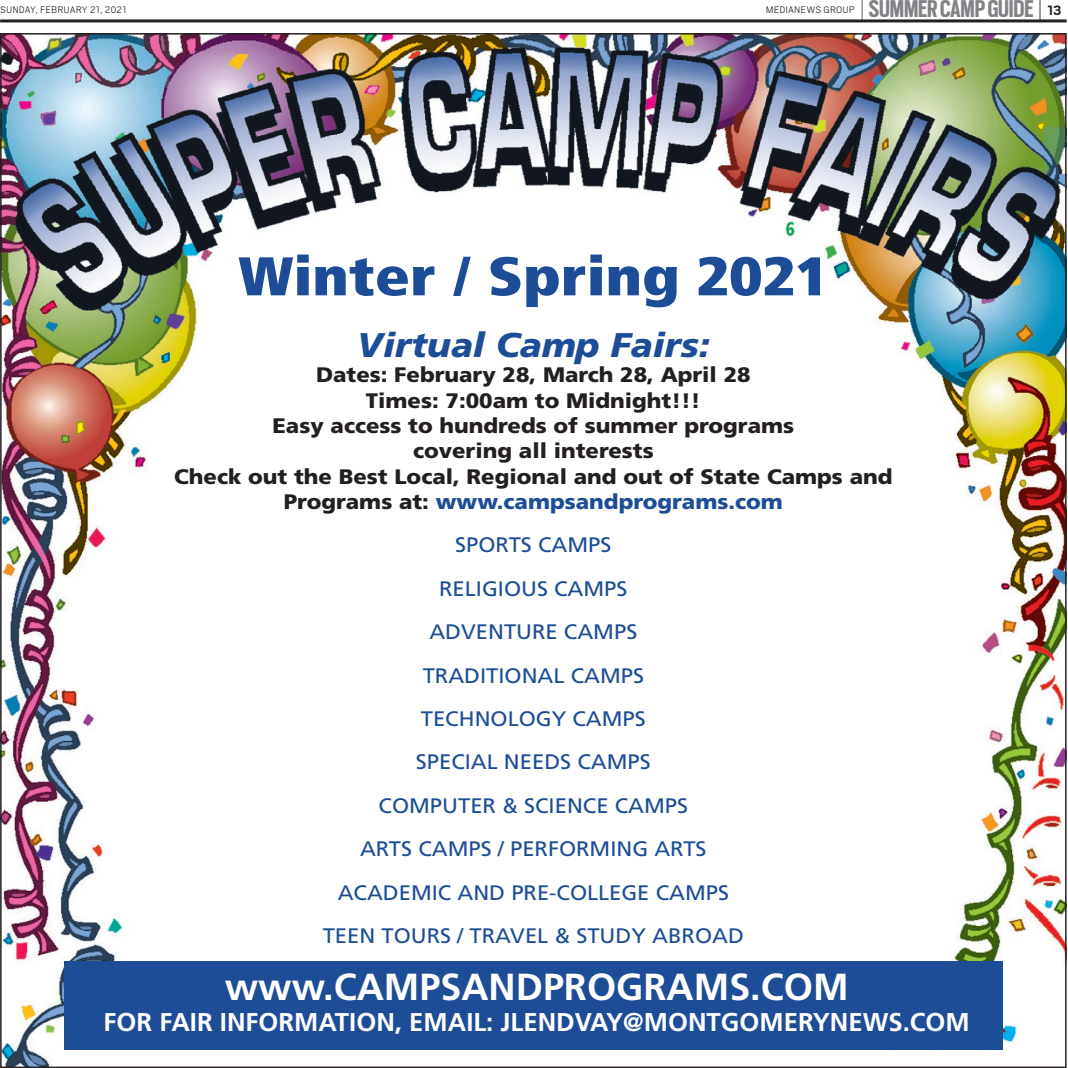
<style>
.page{position:relative;width:1068px;height:1068px;background:#fff}
.page>*{position:absolute;margin:0;border:0;box-sizing:border-box;transform-origin:0 0}
.t1{font:900 condensed 54.45px "Frutiger";color:#1c4d96;scale:1.17 1}
.t2{font:700 37.65px "Frutiger";color:#fff}
.t3{font:italic 900 34.2px "Frutiger";color:#1c4d96;scale:1.05 1}
.t4{font:700 27px "Scout Cond";letter-spacing:-.005em;color:#818386}
.t5{font:700 25.65px "Frutiger";color:#fff}
.t6{font:900 21px/25.3px "Frutiger";color:#231f20;text-align:center;scale:1.05 1}
.t7{font:21px/43.3px "Frutiger";color:#1c4d96;text-align:center;scale:1.05 1}
.t8{font:300 10.5px "Cub Scout";letter-spacing:.01em;color:#231f20}
.s1{font-family:"Cub Scout";font-weight:300;font-size:25.8px;color:#231f20}
.s2{font-weight:100;color:#231f20}
.s3{font-family:"Cub Scout";font-size:15px;color:#231f20}
.s4{color:#1c4d96}
</style>
<div class="page">
<img style="left:2px;top:35px;width:1063px;height:1031px">
<div style="left:64px;top:962px;width:938px;height:88px;background:#1c4d96"></div>
<hr style="left:0;top:19px;width:1067px;height:3px;background:#231f20">
<p class="t8" style="left:0;top:3px;width:128px">SUNDAY, FEBRUARY 21, 2021</p>
<p class="t8" style="left:766px;top:4px;width:91px">MEDIANEWS GROUP</p>
<p class="t4" style="left:861px;top:-6px;width:203px"><span class="s1">|</span> SUMMERCAMPGUIDE <span class="s2">|</span> <span class="s3">13</span></p>
<h1 class="t1" style="left:238px;top:243px;width:506px">Winter / Spring 2021</h1>
<h3 class="t3" style="left:357px;top:325px;width:338px">Virtual Camp Fairs:</h3>
<p class="t6" style="left:174px;top:362px;width:686px">Dates: February 28, March 28, April 28<br>Times: 7:00am to Midnight!!!<br>Easy access to hundreds of summer programs<br>covering all interests<br>Check out the Best Local, Regional and out of State Camps and Programs at: <span class="s4">www.campsandprograms.com</span></p>
<p class="t7" style="left:323px;top:523px;width:403px">SPORTS CAMPS<br>RELIGIOUS CAMPS<br>ADVENTURE CAMPS<br>TRADITIONAL CAMPS<br>TECHNOLOGY CAMPS<br>SPECIAL NEEDS CAMPS<br>COMPUTER &amp; SCIENCE CAMPS<br>ARTS CAMPS / PERFORMING ARTS<br>ACADEMIC AND PRE-COLLEGE CAMPS<br>TEEN TOURS / TRAVEL &amp; STUDY ABROAD</p>
<h2 class="t2" style="left:225px;top:965px;width:625px">www.CAMPSANDPROGRAMS.COM</h2>
<p class="t5" style="left:104px;top:1007px;width:868px">FOR FAIR INFORMATION, EMAIL: JLENDVAY@MONTGOMERYNEWS.COM</p>
</div>
